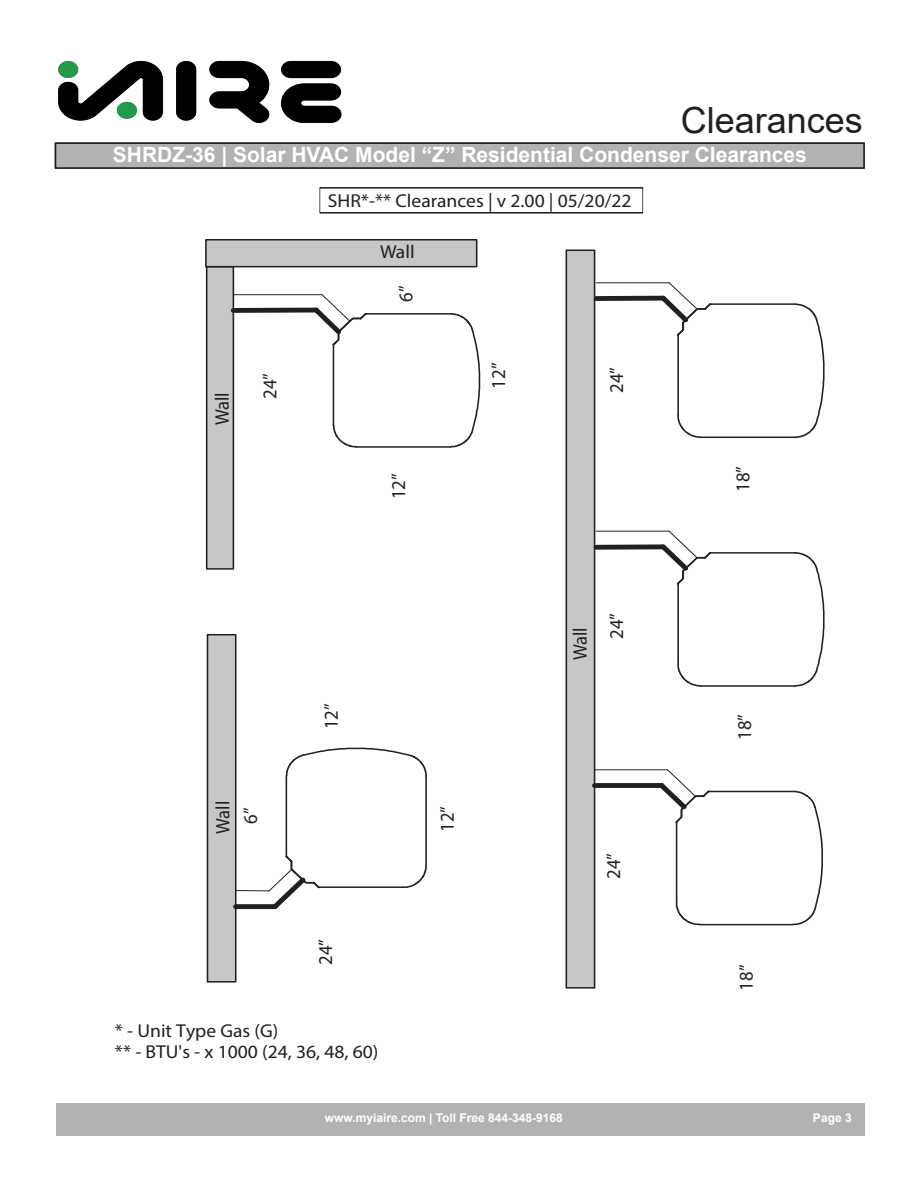
<style>
.page{position:relative;width:918px;height:1188px;background:#fff}
.page>*{position:absolute;margin:0;border:0;box-sizing:border-box;transform-origin:0 0}
.t1{font:36px "Arial";color:#231f20}
.t2{font:700 21px "Arial";color:#fff}
.t3{font:700 19.65px/27.8px "Helvetica";color:#231f20;text-align:center;scale:.95 1}
.t4{font:18.75px/21.6px "Myriad Pro";color:#231f20;scale:1.05 1}
.t5{font:700 18.75px "Helvetica";color:#231f20;scale:1.05 1}
.t6{font:700 12px "Arial";color:#fff}
</style>
<div class="page">
<div style="left:56px;top:1103px;width:808px;height:33px;background:#b2b2b2"></div>
<img style="left:58px;top:60px;width:284px;height:64px">
<div style="left:56px;top:143px;width:808px;height:25px;background:#b2b2b2"></div>
<div style="left:55px;top:142px;width:810px;height:27px;border:2px solid #231f20"></div>
<div style="left:320px;top:188px;width:323px;height:25px;border:1px solid #000"></div>
<div style="left:207px;top:635px;width:29px;height:347px;background:#c5c7c9"></div>
<div style="left:207px;top:634px;width:29px;height:349px;border:2px solid #231f20"></div>
<div style="left:566px;top:250px;width:29px;height:738px;background:#c5c7c9"></div>
<div style="left:566px;top:250px;width:29px;height:739px;border:2px solid #231f20"></div>
<div style="left:207px;top:267px;width:26px;height:302px;background:#c5c7c9"></div>
<div style="left:206px;top:266px;width:28px;height:304px;border:2px solid #231f20"></div>
<div style="left:206px;top:240px;width:271px;height:27px;background:#c5c7c9"></div>
<div style="left:205px;top:239px;width:272px;height:28px;border:2px solid #231f20"></div>
<hr style="left:286px;top:776px;width:1px;height:81px;background:#231f20">
<hr style="left:319px;top:886px;width:84px;height:2px;background:#231f20">
<hr style="left:425px;top:776px;width:2px;height:89px;background:#231f20">
<svg style="left:402px;top:864px;width:25px;height:24px"></svg>
<svg style="left:285px;top:747px;width:142px;height:31px"></svg>
<svg style="left:268px;top:855px;width:53px;height:55px"></svg>
<div style="left:236px;top:904px;width:39px;height:5px;background:#231f20"></div>
<hr style="left:236px;top:890px;width:33px;height:1px;background:#231f20">
<hr style="left:595px;top:770px;width:73px;height:1px;background:#231f20">
<div style="left:595px;top:783px;width:67px;height:5px;background:#231f20"></div>
<hr style="left:710px;top:552px;width:85px;height:2px;background:#231f20">
<hr style="left:677px;top:584px;width:2px;height:80px;background:#231f20">
<hr style="left:701px;top:685px;width:94px;height:2px;background:#231f20">
<svg style="left:677px;top:663px;width:26px;height:24px"></svg>
<svg style="left:793px;top:552px;width:32px;height:135px"></svg>
<hr style="left:710px;top:303px;width:85px;height:2px;background:#231f20">
<hr style="left:677px;top:335px;width:2px;height:81px;background:#231f20">
<hr style="left:701px;top:437px;width:94px;height:1px;background:#231f20">
<svg style="left:677px;top:414px;width:26px;height:24px"></svg>
<svg style="left:793px;top:303px;width:32px;height:135px"></svg>
<hr style="left:366px;top:313px;width:84px;height:2px;background:#231f20">
<hr style="left:333px;top:344px;width:1px;height:81px;background:#231f20">
<hr style="left:357px;top:446px;width:93px;height:2px;background:#231f20">
<svg style="left:332px;top:424px;width:26px;height:24px"></svg>
<svg style="left:449px;top:313px;width:32px;height:135px"></svg>
<svg style="left:309px;top:294px;width:59px;height:53px"></svg>
<hr style="left:233px;top:294px;width:89px;height:1px;background:#231f20">
<div style="left:233px;top:308px;width:83px;height:5px;background:#231f20"></div>
<svg style="left:663px;top:531px;width:49px;height:55px"></svg>
<hr style="left:596px;top:531px;width:73px;height:1px;background:#231f20">
<div style="left:596px;top:544px;width:67px;height:6px;background:#231f20"></div>
<svg style="left:656px;top:282px;width:56px;height:55px"></svg>
<hr style="left:596px;top:283px;width:73px;height:1px;background:#231f20">
<div style="left:596px;top:296px;width:67px;height:5px;background:#231f20"></div>
<hr style="left:709px;top:791px;width:84px;height:1px;background:#231f20">
<hr style="left:676px;top:822px;width:1px;height:81px;background:#231f20">
<hr style="left:699px;top:924px;width:94px;height:1px;background:#231f20">
<svg style="left:654px;top:769px;width:57px;height:55px"></svg>
<svg style="left:675px;top:901px;width:26px;height:25px"></svg>
<svg style="left:792px;top:790px;width:31px;height:136px"></svg>
<p class="t1" style="left:681px;top:96px;width:184px">Clearances</p>
<p class="t2" style="left:113px;top:140px;width:695px">SHRDZ-36 | Solar HVAC Model “Z” Residential Condenser Clearances</p>
<p class="t2" style="left:283px;top:140px;width:417px">SHRP-FB4 | Solar HVAC Residential Units</p>
<p class="t4" style="left:328px;top:190px;width:291px">SHR*-** Clearances | v 2.00 | 05/20/22</p>
<p class="t5" style="left:380px;top:241px;width:34px">Wall</p>
<p class="t3" style="left:208px;top:425px;width:36px;rotate:-90deg">Wall</p>
<p class="t3" style="left:256px;top:399px;width:29px;rotate:-90deg">24”</p>
<p class="t3" style="left:392px;top:302px;width:19px;rotate:-90deg">6”</p>
<p class="t3" style="left:384px;top:499px;width:29px;rotate:-90deg">12”</p>
<p class="t3" style="left:484px;top:389px;width:29px;rotate:-90deg">12”</p>
<p class="t3" style="left:209px;top:834px;width:36px;rotate:-90deg">Wall<br>6”</p>
<p class="t3" style="left:317px;top:729px;width:29px;rotate:-90deg">12”</p>
<p class="t3" style="left:311px;top:965px;width:29px;rotate:-90deg">24”</p>
<p class="t4" style="left:115px;top:1019px;width:252px">* - Unit Type Gas (G)<br>** - BTU's - x 1000 (24, 36, 48, 60)</p>
<p class="t3" style="left:433px;top:832px;width:29px;rotate:-90deg">12”</p>
<p class="t3" style="left:603px;top:393px;width:29px;rotate:-90deg">24”</p>
<p class="t3" style="left:566px;top:660px;width:36px;rotate:-90deg">Wall</p>
<p class="t3" style="left:603px;top:639px;width:29px;rotate:-90deg">24”</p>
<p class="t3" style="left:599px;top:879px;width:29px;rotate:-90deg">24”</p>
<p class="t3" style="left:729px;top:492px;width:29px;rotate:-90deg">18”</p>
<p class="t3" style="left:730px;top:740px;width:29px;rotate:-90deg">18”</p>
<p class="t3" style="left:732px;top:991px;width:29px;rotate:-90deg">18”</p>
<p class="t6" style="left:325px;top:1109px;width:240px">www.myiaire.com | Toll Free 844-348-9168</p>
<p class="t6" style="left:813px;top:1109px;width:40px">Page 3</p>
</div>
